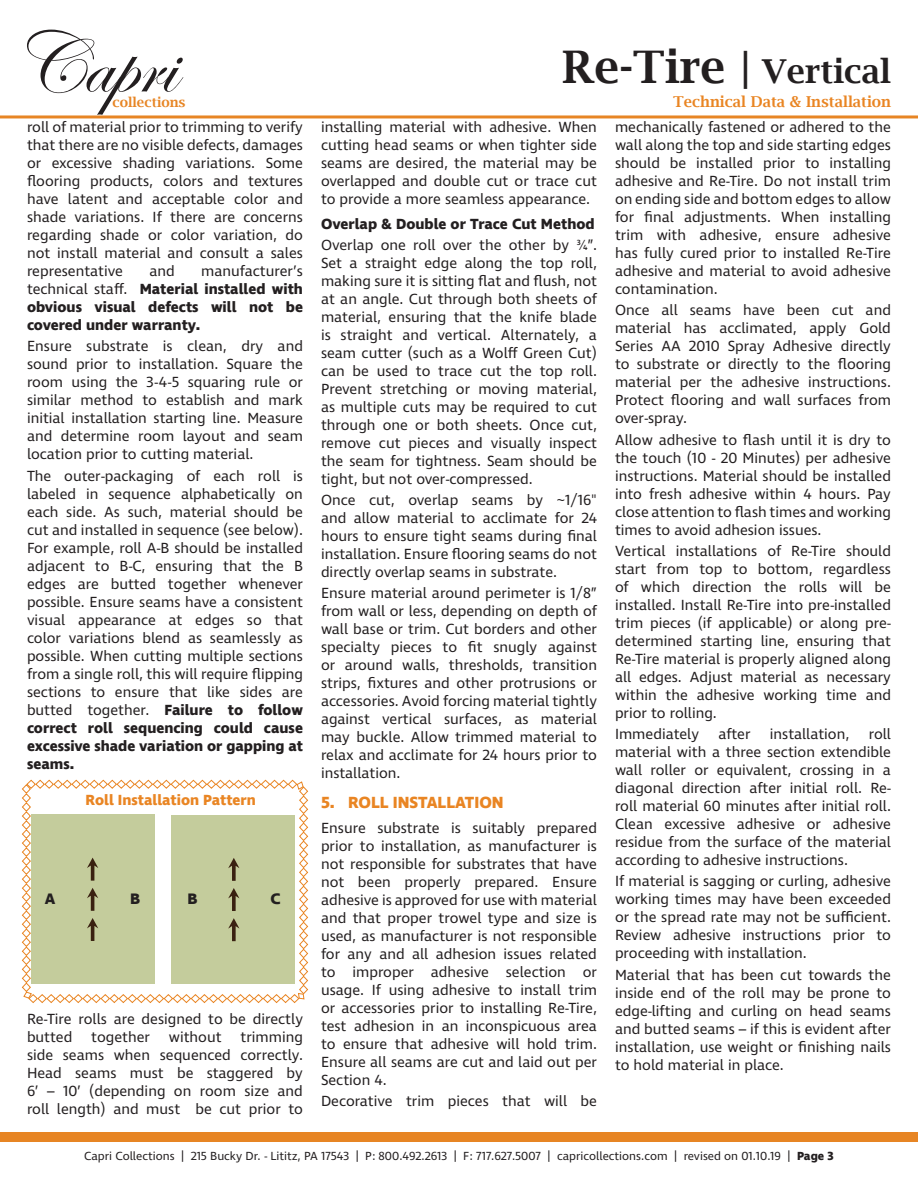
<style>
.page{position:relative;width:918px;height:1188px;background:#fff}
.page>*{position:absolute;margin:0;border:0;box-sizing:border-box;transform-origin:0 0}
.t1{font:88.5px "Edwardian Script ITC";color:#231f20}
.t2{font:600 33px "Lucida Bright";color:#231f20}
.t3{font:700 16.5px "Ingra";color:#e98523}
.t4{font:700 15.45px "Ingra";color:#231f20}
.t5{font:15px/18px "Ingra";color:#231f20;text-align:justify}
.t6{font:700 15px/18px "Ingra";color:#231f20;text-align:justify}
.t7{font:600 15px "Lucida Bright";color:#e98523}
.t8{font:700 15px "Ingra";color:#e98523}
.t9{font:600 13.5px "Lucida Bright";color:#e78524}
.t10{font:12px "Ingra";color:#231f20}
.s1{font-weight:400}
.s2{font-weight:700}
.s3{font-size:45px}
.s4{font-size:42px}
</style>
<div class="page">
<hr style="left:0;top:115px;width:918px;height:3px;background:#e78524">
<div style="left:0;top:1132px;width:918px;height:10px;background:#e78524"></div>
<svg style="left:21px;top:779px;width:288px;height:224px"></svg>
<h1 class="t1" style="left:11px;top:16px;width:165px">Capri</h1>
<p class="t9" style="left:112px;top:95px;width:75px">collections</p>
<p class="t5" style="left:27px;top:119px;width:278px">roll of material prior to trimming to verify that there are no visible defects, damages or excessive shading variations. Some flooring products, colors and textures have latent and acceptable color and shade variations. If there are concerns regarding shade or color variation, do not install material and consult a sales representative</p>
<p class="t6" style="left:27px;top:263px;width:278px;text-indent:174px"><span class="s1">manufacturer’s technical staff.</span> Material installed with obvious visual defects will not be covered under warranty.</p>
<p class="t5" style="left:27px;top:338px;width:278px">Ensure substrate is clean, dry and sound prior to installation. Square the room using the 3-4-5 squaring rule or similar method to establish and mark initial installation starting line. Measure and determine room layout and seam location prior to cutting material.</p>
<p class="t5" style="left:27px;top:467px;width:278px">The outer-packaging of each roll is labeled in sequence alphabetically on each side. As such, material should be cut and installed in sequence (see below).<br>For example, roll A-B should be installed adjacent to B-C, ensuring that the B edges are butted together whenever possible. Ensure seams have a consistent visual appearance at edges so that color variations blend as seamlessly as possible. When cutting multiple sections from a single roll, this will require flipping sections to ensure that like sides are butted together. <span class="s2">Failure to follow correct roll sequencing could cause excessive shade variation or gapping at seams.</span></p>
<p class="t5" style="left:149px;top:263px;width:27px">and</p>
<p class="t8" style="left:86px;top:790px;width:172px">Roll Installation Pattern</p>
<p class="t4" style="left:45px;top:889px;width:12px">A</p>
<p class="t4" style="left:130px;top:889px;width:12px">B</p>
<p class="t4" style="left:188px;top:889px;width:12px">B</p>
<p class="t4" style="left:270px;top:889px;width:12px">C</p>
<p class="t5" style="left:27px;top:1011px;width:278px">Re-Tire rolls are designed to be directly butted</p>
<p class="t5" style="left:91px;top:1029px;width:60px">together</p>
<p class="t5" style="left:169px;top:1029px;width:54px">without</p>
<p class="t5" style="left:27px;top:1029px;width:278px;text-indent:213px">trimming side seams when sequenced correctly.<br>Head seams must be staggered by 6’ – 10’ (depending on room size and roll length) and must be cut prior to</p>
<h2 class="t2" style="left:562px;top:53px;width:330px"><span class="s3">Re-Tire</span> <span class="s4">|</span> Vertical</h2>
<p class="t5" style="left:321px;top:119px;width:277px">installing material with adhesive. When cutting head seams or when tighter side seams are desired, the material may be overlapped and double cut or trace cut to provide a more seamless appearance.</p>
<p class="t6" style="left:321px;top:215px;width:275px">Overlap &amp; Double or Trace Cut Method</p>
<p class="t5" style="left:321px;top:237px;width:278px">Overlap one roll over the other by ¾”.<br>Set a straight edge along the top roll, making sure it is sitting flat and flush, not at an angle. Cut through both sheets of material, ensuring that the knife blade is straight and vertical. Alternately, a seam cutter (such as a Wolff Green Cut) can be used to trace cut the top roll.<br>Prevent stretching or moving material, as multiple cuts may be required to cut through one or both sheets. Once cut, remove cut pieces and visually inspect the seam for tightness. Seam should be tight, but not over-compressed.</p>
<p class="t5" style="left:321px;top:492px;width:278px">Once cut, overlap seams by ~1/16" and allow material to acclimate for 24 hours to ensure tight seams during final installation. Ensure flooring seams do not directly overlap seams in substrate.</p>
<p class="t5" style="left:321px;top:585px;width:278px">Ensure material around perimeter is 1/8” from wall or less, depending on depth of wall base or trim. Cut borders and other specialty pieces to fit snugly against or around walls, thresholds, transition strips, fixtures and other protrusions or accessories. Avoid forcing material tightly against vertical surfaces, as material may buckle. Allow trimmed material to relax and acclimate for 24 hours prior to installation.</p>
<p class="t3" style="left:321px;top:792px;width:184px">5. ROLL INSTALLATION</p>
<p class="t5" style="left:321px;top:820px;width:278px">Ensure substrate is suitably prepared prior to installation, as manufacturer is not responsible for substrates that have not been properly prepared. Ensure adhesive is approved for use with material and that proper trowel type and size is used, as manufacturer is not responsible for any and all adhesion issues related to improper adhesive selection or usage. If using adhesive to install trim or accessories prior to installing Re-Tire, test adhesion in an inconspicuous area to ensure that adhesive will hold trim.<br>Ensure all seams are cut and laid out per Section 4.</p>
<p class="t5" style="left:321px;top:1093px;width:277px">Decorative trim pieces that will be</p>
<p class="t7" style="left:673px;top:93px;width:219px">Technical Data &amp; Installation</p>
<p class="t5" style="left:615px;top:119px;width:278px">mechanically fastened or adhered to the wall along the top and side starting edges should be installed prior to installing adhesive and Re-Tire. Do not install trim on ending side and bottom edges to allow for final adjustments. When installing trim with adhesive, ensure adhesive has fully cured prior to installed Re-Tire adhesive and material to avoid adhesive contamination.</p>
<p class="t5" style="left:615px;top:302px;width:278px">Once all seams have been cut and material has acclimated, apply Gold Series AA 2010 Spray Adhesive directly to substrate or directly to the flooring material per the adhesive instructions.<br>Protect flooring and wall surfaces from over-spray.</p>
<p class="t5" style="left:615px;top:431px;width:278px">Allow adhesive to flash until it is dry to the touch (10 - 20 Minutes) per adhesive instructions. Material should be installed into fresh adhesive within 4 hours. Pay close attention to flash times and working times to avoid adhesion issues.</p>
<p class="t5" style="left:615px;top:543px;width:278px">Vertical installations of Re-Tire should start from top to bottom, regardless of which direction the rolls will be installed. Install Re-Tire into pre-installed trim pieces (if applicable) or along pre&shy;determined starting line, ensuring that Re-Tire material is properly aligned along all edges. Adjust material as necessary within the adhesive working time and prior to rolling.</p>
<p class="t5" style="left:615px;top:726px;width:86px">Immediately</p>
<p class="t5" style="left:718px;top:726px;width:34px">after</p>
<p class="t5" style="left:770px;top:726px;width:81px">installation,</p>
<p class="t5" style="left:615px;top:726px;width:278px;text-indent:254px">roll material with a three section extendible wall roller or equivalent, crossing in a diagonal direction after initial roll. Re&shy;roll material 60 minutes after initial roll.<br>Clean excessive adhesive or adhesive residue from the surface of the material according to adhesive instructions.</p>
<p class="t5" style="left:615px;top:873px;width:277px">If material is sagging or curling, adhesive working times may have been exceeded or the spread rate may not be sufficient.<br>Review adhesive instructions prior to proceeding with installation.</p>
<p class="t5" style="left:615px;top:966px;width:278px">Material that has been cut towards the inside end of the roll may be prone to edge-lifting and curling on head seams and butted seams – if this is evident after installation, use weight or finishing nails to hold material in place.</p>
<p class="t10" style="left:84px;top:1149px;width:751px">Capri Collections | 215 Bucky Dr. - Lititz, PA 17543 | P: 800.492.2613 | F: 717.627.5007 | capricollections.com | revised on 01.10.19 | <span class="s2">Page 3</span></p>
</div>
